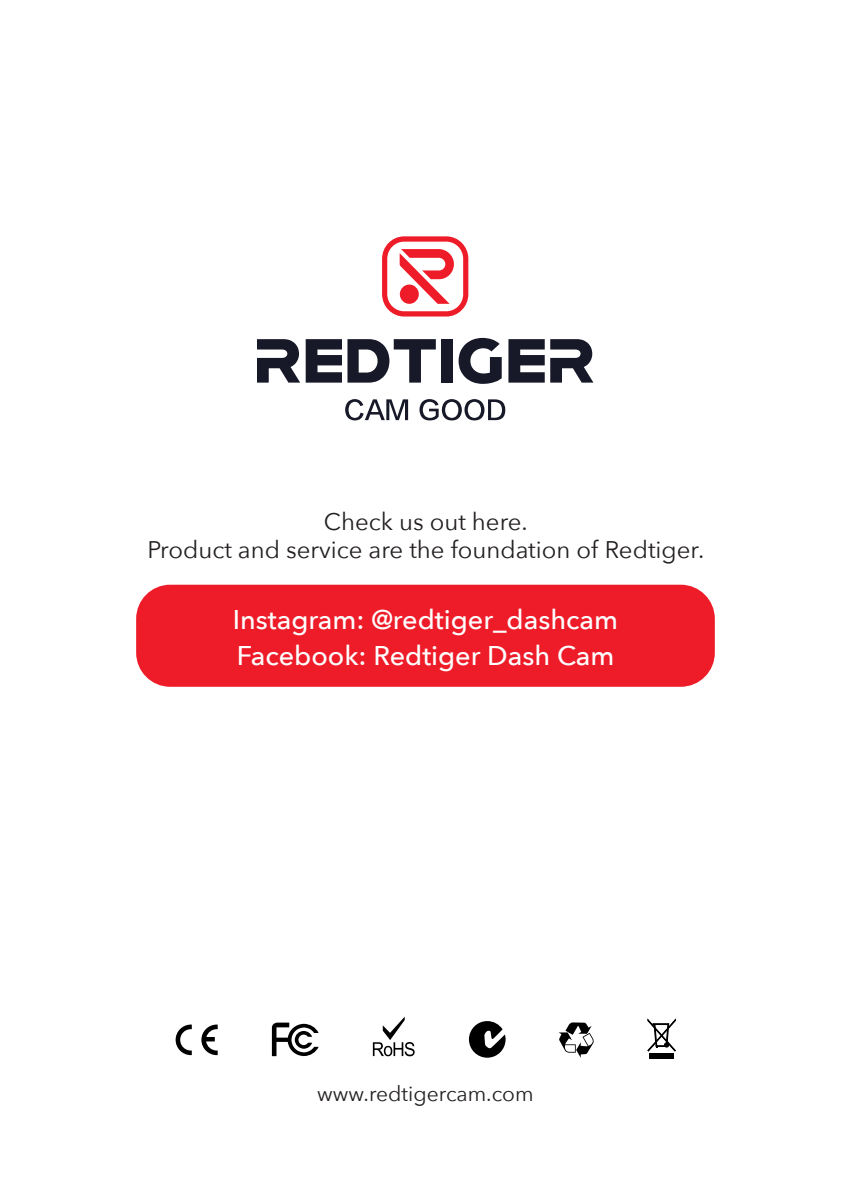
<style>
.page{position:relative;width:851px;height:1191px;background:#fff}
.page>*{position:absolute;margin:0;border:0;box-sizing:border-box;transform-origin:0 0}
.行文-缩进{font:500 27px "Avenir Next";color:#fff}
.行文-缩进-2{font:24px "Avenir Next";color:#231f20}
.行文-缩进-3{font:21px "Avenir Next";color:#231f20}
</style>
<div class="page">
<svg style="left:558px;top:1022px;width:36px;height:35px"></svg>
<svg style="left:272px;top:1022px;width:46px;height:34px"></svg>
<svg style="left:176px;top:1024px;width:16px;height:31px"></svg>
<svg style="left:201px;top:1024px;width:17px;height:31px"></svg>
<svg style="left:373px;top:1016px;width:41px;height:40px"></svg>
<svg style="left:647px;top:1018px;width:29px;height:38px"></svg>
<div style="left:649px;top:1053px;width:24px;height:5px;background:#000"></div>
<svg style="left:469px;top:1021px;width:36px;height:36px"></svg>
<div style="left:136px;top:584px;width:578px;height:103px;background:#ee1c28;border-radius:34px"></div>
<svg style="left:382px;top:236px;width:86px;height:80px"></svg>
<svg style="left:345px;top:399px;width:63px;height:21px"></svg>
<svg style="left:419px;top:399px;width:86px;height:21px"></svg>
<svg style="left:550px;top:339px;width:43px;height:43px"></svg>
<svg style="left:257px;top:339px;width:179px;height:43px"></svg>
<div style="left:441px;top:339px;width:12px;height:43px;background:#171928"></div>
<svg style="left:458px;top:338px;width:43px;height:46px"></svg>
<svg style="left:508px;top:339px;width:36px;height:43px"></svg>
<p class="行文-缩进-2" style="left:324px;top:507px;width:205px">Check us out here.</p>
<p class="行文-缩进-2" style="left:147px;top:535px;width:558px">Product and service are the foundation of Redtiger.</p>
<p class="行文-缩进" style="left:233px;top:603px;width:387px">Instagram: @redtiger_dashcam</p>
<p class="行文-缩进" style="left:237px;top:639px;width:379px">Facebook: Redtiger Dash Cam</p>
<p class="行文-缩进-3" style="left:317px;top:1080px;width:218px">www.redtigercam.com</p>
</div>
